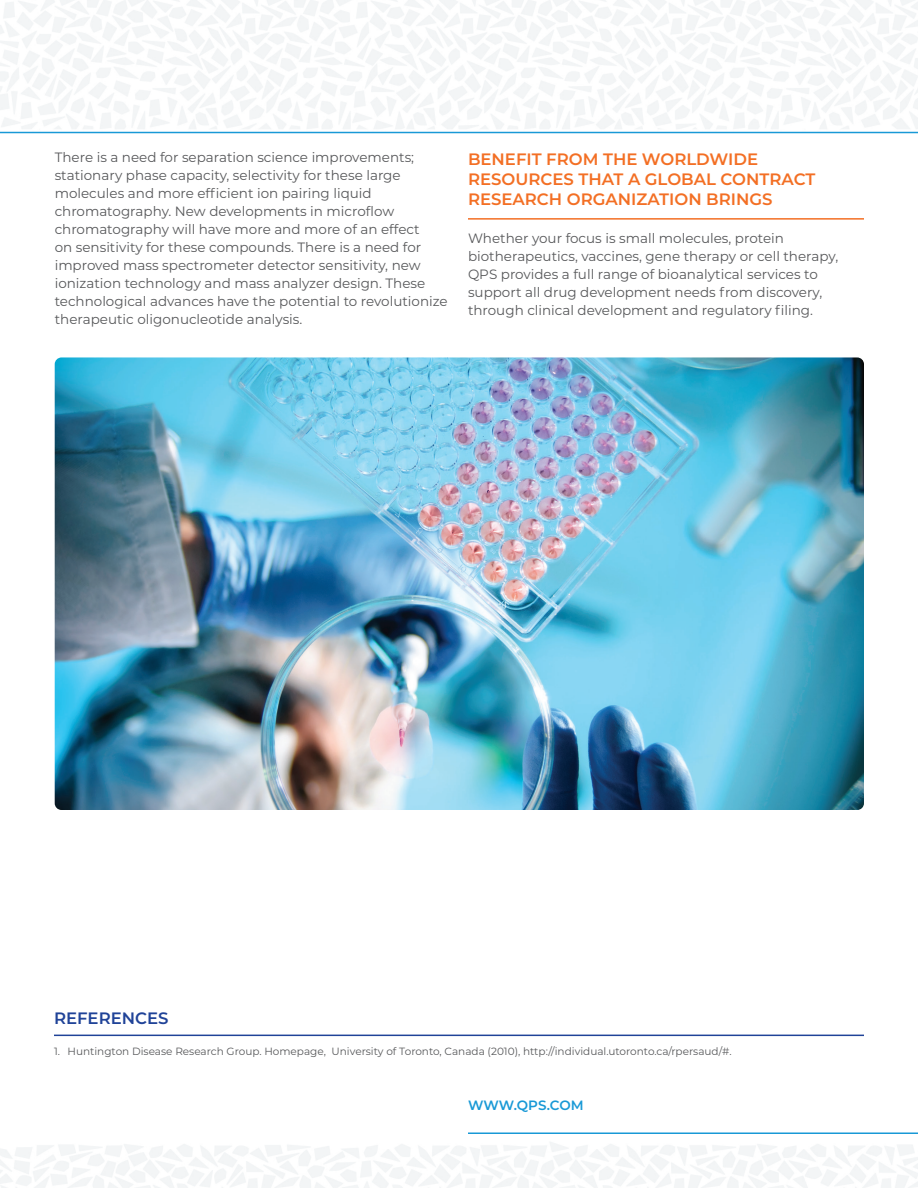
<style>
.page{position:relative;width:918px;height:1188px;background:#fff}
.page>*{position:absolute;margin:0;border:0;box-sizing:border-box;transform-origin:0 0}
.t1{font:600 16.5px/19.8px "Montserrat";color:#f36f24}
.t2{font:600 16.5px "Montserrat";color:#204398}
.t3{font:13.5px/18px "Montserrat";color:#57585a}
.t4{font:600 13.5px "Montserrat";color:#1999d6}
.t5{font:10.5px "Montserrat";color:#57585a}
</style>
<div class="page">
<hr style="left:468px;top:1133px;width:450px;height:1px;background:#1999d6">
<hr style="left:0;top:132px;width:918px;height:1px;background:#1999d6">
<hr style="left:54px;top:1035px;width:810px;height:1px;background:#204398">
<hr style="left:468px;top:218px;width:396px;height:2px;background:#f36f24">
<img style="left:55px;top:357px;width:809px;height:453px">
<p class="t3" style="left:55px;top:148px;width:395px">There is a need for separation science improvements; stationary phase capacity, selectivity for these large molecules and more efficient ion pairing liquid chromatography. New developments in microflow chromatography will have more and more of an effect<br>on sensitivity for these compounds. There is a need for improved mass spectrometer detector sensitivity, new ionization technology and mass analyzer design. These technological advances have the potential to revolutionize therapeutic oligonucleotide analysis.</p>
<p class="t1" style="left:468px;top:149px;width:349px">BENEFIT FROM THE WORLDWIDE<br>RESOURCES THAT A GLOBAL CONTRACT<br>RESEARCH ORGANIZATION BRINGS</p>
<p class="t3" style="left:468px;top:229px;width:372px">Whether your focus is small molecules, protein biotherapeutics, vaccines, gene therapy or cell therapy, QPS provides a full range of bioanalytical services to support all drug development needs from discovery, through clinical development and regulatory filing.</p>
<p class="t2" style="left:54px;top:1007px;width:116px">REFERENCES</p>
<p class="t5" style="left:54px;top:1044px;width:679px">1. Huntington Disease Research Group. Homepage, University of Toronto, Canada (2010), http://individual.utoronto.ca/rpersaud/#.</p>
<p class="t4" style="left:468px;top:1096px;width:117px">WWW.QPS.COM</p>
</div>
